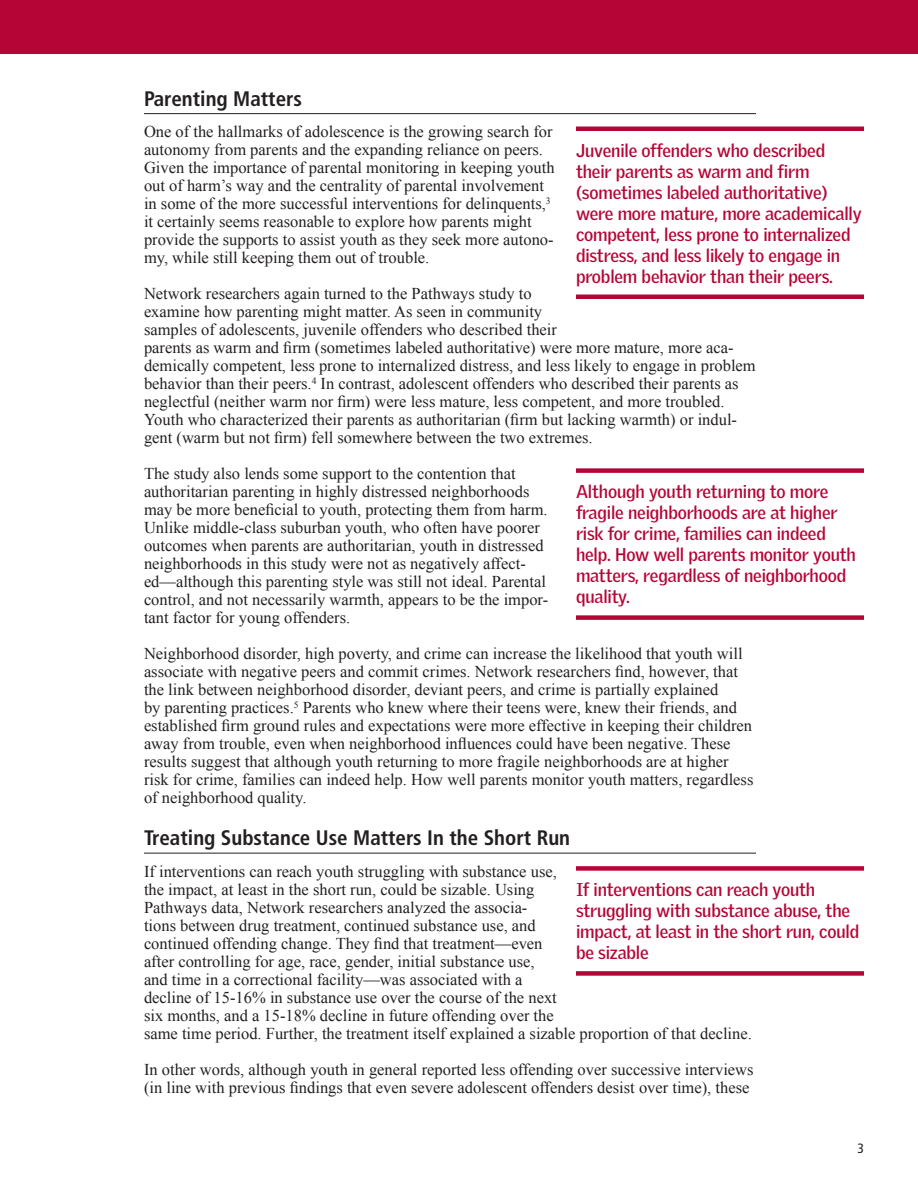
<style>
.page{position:relative;width:918px;height:1188px;background:#fff}
.page>*{position:absolute;margin:0;border:0;box-sizing:border-box;transform-origin:0 0}
.t1{font:700 condensed 21px "Frutiger";color:#231f20}
.t2{font:700 18px/21px "Griffith Gothic";letter-spacing:-.01em;color:#b50536}
.t3{font:16.5px/18px "Times New Roman";color:#231f20}
</style>
<div class="page">
<hr style="left:144px;top:113px;width:612px;height:1px;background:#231f20">
<hr style="left:144px;top:853px;width:612px;height:1px;background:#231f20">
<div style="left:0;top:0;width:918px;height:54px;background:#b50536"></div>
<hr style="left:576px;top:127px;width:288px;height:4px;background:#b50536">
<hr style="left:576px;top:295px;width:288px;height:4px;background:#b50536">
<div style="left:576px;top:468px;width:288px;height:5px;background:#b50536"></div>
<div style="left:576px;top:615px;width:288px;height:5px;background:#b50536"></div>
<div style="left:576px;top:866px;width:288px;height:5px;background:#b50536"></div>
<div style="left:576px;top:971px;width:288px;height:5px;background:#b50536"></div>
<p class="t1" style="left:144px;top:86px;width:159px">Parenting Matters</p>
<p class="t3" style="left:144px;top:122px;width:412px">One of the hallmarks of adolescence is the growing search for autonomy from parents and the expanding reliance on peers.<br>Given the importance of parental monitoring in keeping youth out of harm’s way and the centrality of parental involvement in some of the more successful interventions for delinquents,<sup>3 </sup>it certainly seems reasonable to explore how parents might provide the supports to assist youth as they seek more autono&shy;my, while still keeping them out of trouble.</p>
<p class="t3" style="left:144px;top:284px;width:613px">Network researchers again turned to the Pathways study to<br>examine how parenting might matter. As seen in community<br>samples of adolescents, juvenile offenders who described their<br>parents as warm and firm (sometimes labeled authoritative) were more mature, more aca&shy;demically competent, less prone to internalized distress, and less likely to engage in problem behavior than their peers.<sup>4</sup> In contrast, adolescent offenders who described their parents as neglectful (neither warm nor firm) were less mature, less competent, and more troubled.<br>Youth who characterized their parents as authoritarian (firm but lacking warmth) or indul&shy;gent (warm but not firm) fell somewhere between the two extremes.</p>
<p class="t3" style="left:144px;top:464px;width:406px">The study also lends some support to the contention that authoritarian parenting in highly distressed neighborhoods may be more beneficial to youth, protecting them from harm.<br>Unlike middle-class suburban youth, who often have poorer outcomes when parents are authoritarian, youth in distressed neighborhoods in this study were not as negatively affect&shy;ed—although this parenting style was still not ideal. Parental control, and not necessarily warmth, appears to be the impor&shy;tant factor for young offenders.</p>
<p class="t3" style="left:144px;top:644px;width:611px">Neighborhood disorder, high poverty, and crime can increase the likelihood that youth will associate with negative peers and commit crimes. Network researchers find, however, that the link between neighborhood disorder, deviant peers, and crime is partially explained<br>by parenting practices.<sup>5</sup> Parents who knew where their teens were, knew their friends, and established firm ground rules and expectations were more effective in keeping their children away from trouble, even when neighborhood influences could have been negative. These results suggest that although youth returning to more fragile neighborhoods are at higher risk for crime, families can indeed help. How well parents monitor youth matters, regardless of neighborhood quality.</p>
<p class="t1" style="left:144px;top:826px;width:428px">Treating Substance Use Matters In the Short Run</p>
<p class="t3" style="left:144px;top:862px;width:609px">If interventions can reach youth struggling with substance use,<br>the impact, at least in the short run, could be sizable. Using<br>Pathways data, Network researchers analyzed the associa-<br>tions between drug treatment, continued substance use, and<br>continued offending change. They find that treatment—even<br>after controlling for age, race, gender, initial substance use,<br>and time in a correctional facility—was associated with a<br>decline of 15-16% in substance use over the course of the next<br>six months, and a 15-18% decline in future offending over the<br>same time period. Further, the treatment itself explained a sizable proportion of that decline.</p>
<p class="t3" style="left:144px;top:1060px;width:611px">In other words, although youth in general reported less offending over successive interviews (in line with previous findings that even severe adolescent offenders desist over time), these</p>
<p class="t2" style="left:576px;top:139px;width:287px">Juvenile offenders who described their parents as warm and firm (sometimes labeled authoritative) were more mature, more academically competent, less prone to internalized distress, and less likely to engage in problem behavior than their peers.</p>
<p class="t2" style="left:576px;top:481px;width:281px">Although youth returning to more fragile neighborhoods are at higher risk for crime, families can indeed help. How well parents monitor youth matters, regardless of neighborhood quality.</p>
<p class="t2" style="left:576px;top:879px;width:285px">If interventions can reach youth struggling with substance abuse, the impact, at least in the short run, could be sizable</p>
</div>
